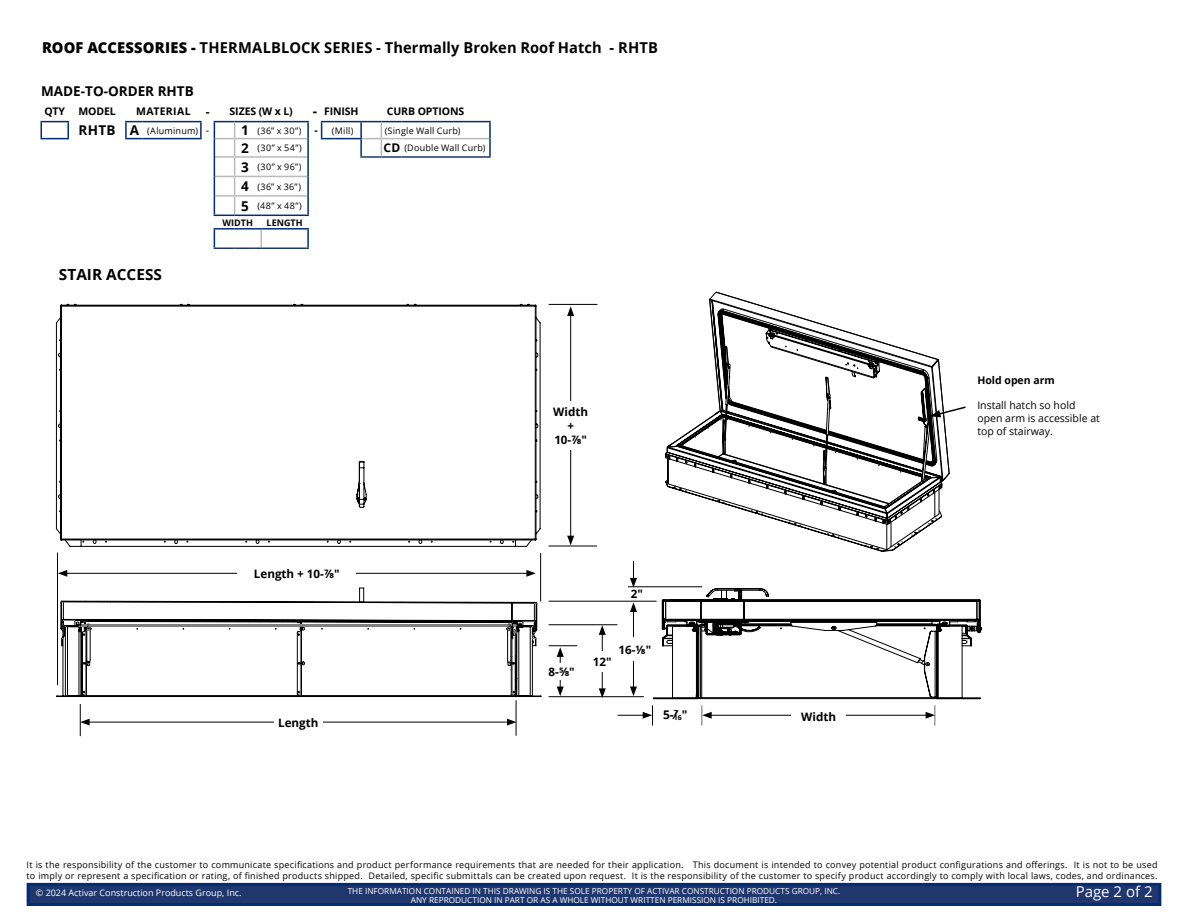
<style>
.page{position:relative;width:1188px;height:918px;background:#fff}
.page>*{position:absolute;margin:0;border:0;box-sizing:border-box;transform-origin:0 0}
.t1{font:700 15.3px "Open Sans";color:#000}
.t2{font:700 15px "Open Sans";letter-spacing:.01em;color:#000}
.t3{font:15px "Open Sans";color:#fff}
.t4{font:700 13.5px "Open Sans";color:#000}
.t5{font:700 12px "Open Sans";color:#000}
.t6{font:700 11.7px/14px "Open Sans";color:#000;text-align:center}
.t7{font:10.5px/12.6px "Open Sans";color:#000}
.t8{font:700 10.5px "Open Sans";letter-spacing:-.01em;color:#000}
.t9{font:700 10.5px "Open Sans";letter-spacing:.035em;color:#000}
.t10{font:9px/19.5px "Open Sans";letter-spacing:.025em;color:#000}
.t11{font:9px "Open Sans";color:#fff}
.t12{font:700 9px "Open Sans";color:#000}
.t13{font:8.25px/9px "Open Sans";color:#fff;text-align:center}
.t14{font:700 7.05px "Open Sans";color:#000}
.s1{font-weight:800}
.s2{font-size:12px}
.s3{font-size:13.5px}
.s4{font-weight:700;font-size:13.5px}
.s5{font-size:10.5px}
.s6{font-weight:700;font-size:10.5px}
.s7{font-weight:700;font-size:12px}
</style>
<div class="page">
<div style="left:27px;top:883px;width:1134px;height:23px;background:#1f376c;border:3px solid #002d74"></div>
<hr style="left:261px;top:121px;width:48px;height:1px;background:#002d74">
<hr style="left:402px;top:121px;width:89px;height:1px;background:#002d74">
<svg style="left:40px;top:121px;width:29px;height:18px"></svg>
<hr style="left:261px;top:156px;width:46px;height:2px;background:#b8babc">
<hr style="left:261px;top:176px;width:46px;height:1px;background:#b8babc">
<hr style="left:261px;top:195px;width:46px;height:2px;background:#b8babc">
<hr style="left:261px;top:138px;width:46px;height:1px;background:#b8babc">
<hr style="left:402px;top:138px;width:87px;height:1px;background:#b8babc">
<hr style="left:381px;top:156px;width:21px;height:2px;background:#1f376c">
<hr style="left:402px;top:156px;width:89px;height:2px;background:#1f376c">
<svg style="left:489px;top:122px;width:2px;height:34px"></svg>
<svg style="left:307px;top:122px;width:2px;height:54px"></svg>
<hr style="left:307px;top:176px;width:2px;height:20px;background:#002d74">
<svg style="left:307px;top:196px;width:2px;height:19px"></svg>
<svg style="left:214px;top:121px;width:47px;height:95px"></svg>
<hr style="left:261px;top:215px;width:48px;height:1px;background:#002d74">
<hr style="left:214px;top:228px;width:21px;height:2px;background:#002d74">
<svg style="left:214px;top:230px;width:1px;height:17px"></svg>
<hr style="left:235px;top:228px;width:20px;height:2px;background:#002d74">
<hr style="left:261px;top:228px;width:48px;height:2px;background:#002d74">
<svg style="left:307px;top:230px;width:2px;height:17px"></svg>
<hr style="left:214px;top:247px;width:21px;height:2px;background:#1f376c">
<hr style="left:235px;top:247px;width:20px;height:2px;background:#1f376c">
<svg style="left:255px;top:228px;width:7px;height:21px"></svg>
<hr style="left:261px;top:247px;width:48px;height:2px;background:#1f376c">
<hr style="left:360px;top:156px;width:21px;height:2px;background:#1f376c">
<svg style="left:321px;top:121px;width:81px;height:35px"></svg>
<svg style="left:200px;top:122px;width:2px;height:16px"></svg>
<hr style="left:143px;top:138px;width:59px;height:1px;background:#002d74">
<svg style="left:125px;top:121px;width:18px;height:18px"></svg>
<hr style="left:143px;top:121px;width:59px;height:1px;background:#002d74">
<hr style="left:549px;top:304px;width:48px;height:1px;background:#000">
<hr style="left:709px;top:715px;width:219px;height:1px;background:#000">
<hr style="left:570px;top:314px;width:1px;height:224px;background:#000">
<svg style="left:567px;top:306px;width:7px;height:10px"></svg>
<svg style="left:567px;top:536px;width:7px;height:9px"></svg>
<svg style="left:926px;top:705px;width:9px;height:21px"></svg>
<hr style="left:549px;top:546px;width:48px;height:1px;background:#000">
<div style="left:791px;top:710px;width:55px;height:12px;background:#fff"></div>
<hr style="left:549px;top:601px;width:108px;height:1px;background:#000">
<hr style="left:633px;top:610px;width:1px;height:79px;background:#000">
<svg style="left:630px;top:602px;width:7px;height:10px"></svg>
<svg style="left:630px;top:687px;width:7px;height:9px"></svg>
<div style="left:618px;top:638px;width:36px;height:23px;background:#fff"></div>
<hr style="left:549px;top:696px;width:95px;height:1px;background:#000">
<hr style="left:628px;top:586px;width:74px;height:1px;background:#000">
<hr style="left:602px;top:632px;width:1px;height:59px;background:#000">
<svg style="left:599px;top:625px;width:7px;height:10px"></svg>
<svg style="left:599px;top:688px;width:7px;height:10px"></svg>
<hr style="left:549px;top:624px;width:68px;height:1px;background:#000">
<div style="left:593px;top:651px;width:20px;height:21px;background:#fff"></div>
<hr style="left:560px;top:655px;width:1px;height:34px;background:#000">
<svg style="left:557px;top:687px;width:7px;height:9px"></svg>
<svg style="left:549px;top:645px;width:28px;height:12px"></svg>
<div style="left:549px;top:664px;width:28px;height:16px;background:#fff"></div>
<svg style="left:630px;top:561px;width:7px;height:27px"></svg>
<svg style="left:701px;top:705px;width:11px;height:21px"></svg>
<hr style="left:87px;top:722px;width:422px;height:1px;background:#000">
<svg style="left:507px;top:719px;width:9px;height:7px"></svg>
<svg style="left:81px;top:719px;width:9px;height:7px"></svg>
<div style="left:274px;top:716px;width:48px;height:12px;background:#fff"></div>
<hr style="left:65px;top:573px;width:464px;height:1px;background:#000">
<svg style="left:526px;top:570px;width:10px;height:7px"></svg>
<svg style="left:58px;top:570px;width:9px;height:7px"></svg>
<hr style="left:57px;top:553px;width:1px;height:132px;background:#000">
<div style="left:237px;top:565px;width:119px;height:17px;background:#fff"></div>
<hr style="left:540px;top:553px;width:1px;height:48px;background:#000">
<hr style="left:80px;top:704px;width:1px;height:32px;background:#000">
<hr style="left:516px;top:700px;width:1px;height:36px;background:#000">
<div style="left:549px;top:401px;width:44px;height:49px;background:#fff"></div>
<svg style="left:653px;top:588px;width:329px;height:111px"></svg>
<svg style="left:56px;top:601px;width:481px;height:96px"></svg>
<svg style="left:56px;top:305px;width:485px;height:242px"></svg>
<svg style="left:793px;top:525px;width:138px;height:27px"></svg>
<svg style="left:618px;top:705px;width:35px;height:21px"></svg>
<svg style="left:665px;top:309px;width:301px;height:216px"></svg>
<div style="left:359px;top:588px;width:5px;height:14px;border:1px solid #000"></div>
<h2 class="t2" style="left:42px;top:37px;width:617px"><span class="s1">ROOF ACCESSORIES -</span> THERMALBLOCK SERIES - Thermally Broken Roof Hatch - RHTB</h2>
<h3 class="t4" style="left:41px;top:81px;width:154px">MADE-TO-ORDER RHTB</h3>
<p class="t8" style="left:44px;top:104px;width:22px">QTY</p>
<p class="t8" style="left:78px;top:104px;width:39px">MODEL</p>
<p class="t9" style="left:136px;top:104px;width:75px">MATERIAL <span class="s2">-</span></p>
<p class="t8" style="left:230px;top:104px;width:65px">SIZES (W x L)</p>
<p class="t8" style="left:313px;top:104px;width:47px"><span class="s3">-</span> FINISH</p>
<p class="t8" style="left:387px;top:104px;width:79px">CURB OPTIONS</p>
<p class="t10" style="left:79px;top:120px;width:132px"><span class="s4">RHTB A</span> (Aluminum) <span class="s5">-</span></p>
<p class="t10" style="left:241px;top:120px;width:78px"><span class="s4">1</span> (36” x 30”) <span class="s6">-</span></p>
<p class="t10" style="left:332px;top:120px;width:23px">(Mill)</p>
<p class="t10" style="left:385px;top:120px;width:77px">(Single Wall Curb)</p>
<p class="t10" style="left:241px;top:138px;width:62px"><span class="s4">2</span> (30” x 54”)</p>
<p class="t10" style="left:384px;top:138px;width:104px"><span class="s7">CD</span> (Double Wall Curb)</p>
<p class="t10" style="left:241px;top:157px;width:62px;text-align:justify"><span class="s4">3</span> (30” x 96”)<br><span class="s4">4</span> (36” x 36”)<br><span class="s4">5</span> (48” x 48”)</p>
<p class="t12" style="left:223px;top:216px;width:32px">WIDTH</p>
<p class="t12" style="left:267px;top:216px;width:38px">LENGTH</p>
<h1 class="t1" style="left:59px;top:264px;width:104px">STAIR ACCESS</h1>
<p class="t6" style="left:254px;top:566px;width:87px">Length + 10-⅞"</p>
<p class="t6" style="left:278px;top:715px;width:42px">Length</p>
<p class="t6" style="left:553px;top:405px;width:36px">Width +<br>10-⅞"</p>
<p class="t6" style="left:549px;top:665px;width:28px">8-⅝"</p>
<p class="t6" style="left:631px;top:587px;width:14px">2"</p>
<p class="t6" style="left:593px;top:655px;width:20px">12"</p>
<p class="t6" style="left:618px;top:642px;width:34px">16-⅛"</p>
<h3 class="t5" style="left:663px;top:706px;width:16px">5-<sup>7</sup></h3>
<p class="t14" style="left:674px;top:712px;width:15px">16<span class="s2">⁄ "</span></p>
<p class="t6" style="left:801px;top:709px;width:36px">Width</p>
<p class="t8" style="left:977px;top:373px;width:79px">Hold open arm</p>
<p class="t7" style="left:977px;top:399px;width:124px">Install hatch so hold open arm is accessible at top of stairway.</p>
<p class="t10" style="left:27px;top:859px;width:1132px;line-height:10.8px">It is the responsibility of the customer to communicate specifications and product performance requirements that are needed for their application. This document is intended to convey potential product configurations and offerings. It is not to be used to imply or represent a specification or rating, of finished products shipped. Detailed, specific submittals can be created upon request. It is the responsibility of the customer to specify product accordingly to comply with local laws, codes, and ordinances.</p>
<p class="t11" style="left:36px;top:887px;width:207px">© 2024 Activar Construction Products Group, Inc.</p>
<p class="t13" style="left:348px;top:886px;width:494px">THE INFORMATION CONTAINED IN THIS DRAWING IS THE SOLE PROPERTY OF ACTIVAR CONSTRUCTION PRODUCTS GROUP, INC.<br>ANY REPRODUCTION IN PART OR AS A WHOLE WITHOUT WRITTEN PERMISSION IS PROHIBITED.</p>
<h2 class="t3" style="left:1076px;top:882px;width:79px">Page 2 of 2</h2>
</div>
